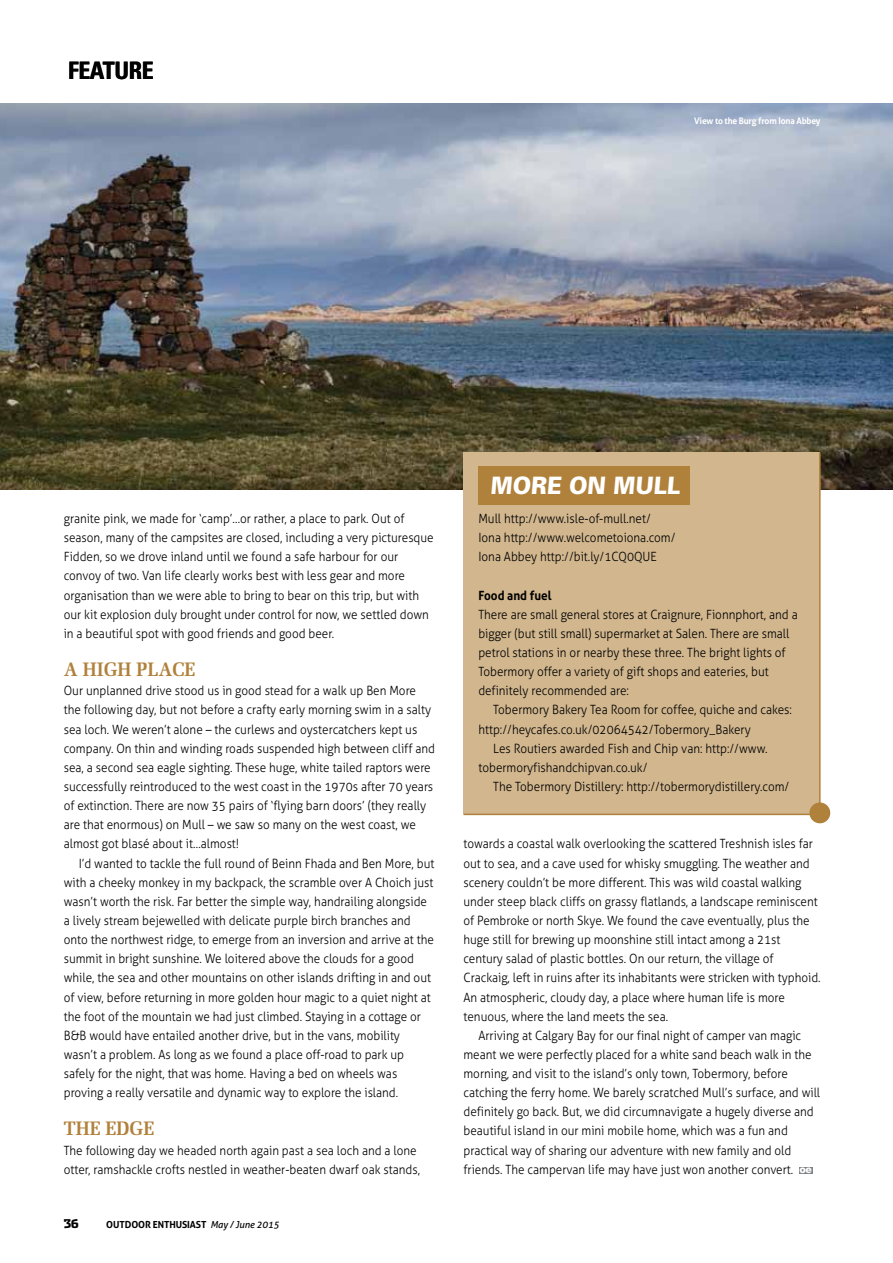
<style>
.page{position:relative;width:893px;height:1263px;background:#fff}
.page>*{position:absolute;margin:0;border:0;box-sizing:border-box;transform-origin:0 0}
.t1{font:900 24px "Univers";color:#fff;scale:.92 1}
.t2{font:700 condensed 24px "Univers";letter-spacing:-.015em;color:#000}
.t3{font:700 19.5px "Melior";color:#b0813b;scale:.92 1}
.t4{font:300 12.75px/19.2px "Aller";color:#000;scale:.92 1}
.t5{font:700 12.75px "Aller";color:#000;scale:.92 1}
.t6{font:900 12px "Dispatch Cond";color:#000}
.t7{font:700 9.75px "Aller";letter-spacing:-.01em;color:#000}
.t8{font:700 9px "Aller";letter-spacing:-.02em;color:#fff;scale:.95 1}
.s1{font-weight:400;font-style:italic}
.s2{font-family:"Helvetica Neue";font-weight:900;font-size:10.35px;color:#fff}
</style>
<div class="page">
<img style="left:0;top:104px;width:893px;height:385px">
<div style="left:799px;top:1167px;width:13px;height:7px;background:#808285"></div>
<div style="left:463px;top:452px;width:357px;height:362px;background:#d1b68e"></div>
<div style="left:478px;top:466px;width:212px;height:38px;background:#b0813b"></div>
<div style="left:809px;top:802px;width:21px;height:21px;background:#b0813b;border-radius:50%"></div>
<hr style="left:463px;top:814px;width:357px;height:1px;background:#b0813b">
<hr style="left:819px;top:452px;width:2px;height:352px;background:#b0813b">
<h1 class="t2" style="left:68px;top:55px;width:87px">FEATURE</h1>
<p class="t8" style="left:694px;top:115px;width:134px">View to the Burg from Iona Abbey</p>
<p class="t4" style="left:64px;top:509px;width:404px">granite pink, we made for ‘camp’…or rather, a place to park. Out of season, many of the campsites are closed, including a very picturesque Fidden, so we drove inland until we found a safe harbour for our convoy of two. Van life clearly works best with less gear and more organisation than we were able to bring to bear on this trip, but with our kit explosion duly brought under control for now, we settled down in a beautiful spot with good friends and good beer.</p>
<h2 class="t3" style="left:64px;top:658px;width:145px">A HIGH PLACE</h2>
<p class="t4" style="left:64px;top:681px;width:405px">Our unplanned drive stood us in good stead for a walk up Ben More the following day, but not before a crafty early morning swim in a salty sea loch. We weren’t alone – the curlews and oystercatchers kept us company. On thin and winding roads suspended high between cliff and sea, a second sea eagle sighting. These huge, white tailed raptors were successfully reintroduced to the west coast in the 1970s after 70 years of extinction. There are now 35 pairs of ‘flying barn doors’ (they really are that enormous) on Mull – we saw so many on the west coast, we almost got blasé about it…almost!</p>
<p class="t4" style="left:64px;top:853px;width:404px;text-indent:15px">I’d wanted to tackle the full round of Beinn Fhada and Ben More, but with a cheeky monkey in my backpack, the scramble over A Choich just wasn’t worth the risk. Far better the simple way, handrailing alongside a lively stream bejewelled with delicate purple birch branches and onto the northwest ridge, to emerge from an inversion and arrive at the summit in bright sunshine. We loitered above the clouds for a good while, the sea and other mountains on other islands drifting in and out of view, before returning in more golden hour magic to a quiet night at the foot of the mountain we had just climbed. Staying in a cottage or B&amp;B would have entailed another drive, but in the vans, mobility wasn’t a problem. As long as we found a place off-road to park up safely for the night, that was home. Having a bed on wheels was proving a really versatile and dynamic way to explore the island.</p>
<h2 class="t3" style="left:64px;top:1117px;width:14px">THE</h2>
<h2 class="t3" style="left:106px;top:1117px;width:55px">EDGE</h2>
<p class="t4" style="left:64px;top:1140px;width:389px">The following day we headed north again past a sea loch and a lone otter, ramshackle crofts nestled in weather-beaten dwarf oak stands,</p>
<p class="t6" style="left:64px;top:1216px;width:17px">36</p>
<p class="t7" style="left:106px;top:1219px;width:174px">outdoor enthusiast <span class="s1">May / June 2015</span></p>
<h1 class="t1" style="left:490px;top:471px;width:43px">MORE</h1>
<h1 class="t1" style="left:568px;top:471px;width:90px">ON MULL</h1>
<p class="t4" style="left:478px;top:509px;width:216px">Mull http://www.isle-of-mull.net/<br>Iona http://www.welcometoiona.com/<br>Iona Abbey http://bit.ly/1CQ0QUE</p>
<p class="t5" style="left:478px;top:587px;width:81px">Food and fuel</p>
<p class="t4" style="left:478px;top:605px;width:349px">There are small general stores at Craignure, Fionnphort, and a bigger (but still small) supermarket at Salen. There are small petrol stations in or nearby these three. The bright lights of Tobermory offer a variety of gift shops and eateries, but definitely recommended are:</p>
<p class="t4" style="left:493px;top:700px;width:326px">Tobermory Bakery Tea Room for coffee, quiche and cakes:</p>
<p class="t4" style="left:478px;top:719px;width:298px">http://heycafes.co.uk/02064542/Tobermory_Bakery</p>
<p class="t4" style="left:493px;top:739px;width:300px">Les Routiers awarded Fish and Chip van: http://www.</p>
<p class="t4" style="left:478px;top:758px;width:185px">tobermoryfishandchipvan.co.uk/</p>
<p class="t4" style="left:493px;top:777px;width:323px">The Tobermory Distillery: http://tobermorydistillery.com/</p>
<p class="t4" style="left:463px;top:834px;width:381px">towards a coastal walk overlooking the scattered Treshnish isles far</p>
<p class="t4" style="left:463px;top:853px;width:378px">out to sea, and a cave used for whisky smuggling. The weather and</p>
<p class="t4" style="left:463px;top:872px;width:369px">scenery couldn’t be more different. This was wild coastal walking</p>
<p class="t4" style="left:463px;top:892px;width:386px">under steep black cliffs on grassy flatlands, a landscape reminiscent</p>
<p class="t4" style="left:463px;top:911px;width:378px">of Pembroke or north Skye. We found the cave eventually, plus the</p>
<p class="t4" style="left:463px;top:930px;width:346px">huge still for brewing up moonshine still intact among a 21st</p>
<p class="t4" style="left:463px;top:949px;width:338px">century salad of plastic bottles. On our return, the village of</p>
<p class="t4" style="left:463px;top:968px;width:390px">Crackaig, left in ruins after its inhabitants were stricken with typhoid.</p>
<p class="t4" style="left:463px;top:987px;width:351px">An atmospheric, cloudy day, a place where human life is more</p>
<p class="t4" style="left:463px;top:1006px;width:224px">tenuous, where the land meets the sea.</p>
<p class="t4" style="left:478px;top:1026px;width:352px">Arriving at Calgary Bay for our final night of camper van magic</p>
<p class="t4" style="left:463px;top:1045px;width:380px">meant we were perfectly placed for a white sand beach walk in the</p>
<p class="t4" style="left:463px;top:1064px;width:354px">morning, and visit to the island’s only town, Tobermory, before</p>
<p class="t4" style="left:463px;top:1083px;width:389px">catching the ferry home. We barely scratched Mull’s surface, and will</p>
<p class="t4" style="left:463px;top:1102px;width:382px">definitely go back. But, we did circumnavigate a hugely diverse and</p>
<p class="t4" style="left:463px;top:1121px;width:354px">beautiful island in our mini mobile home, which was a fun and</p>
<p class="t4" style="left:463px;top:1140px;width:358px">practical way of sharing our adventure with new family and old</p>
<p class="t4" style="left:463px;top:1160px;width:380px">friends. The campervan life may have just won another convert. <span class="s2">oe</span></p>
</div>
